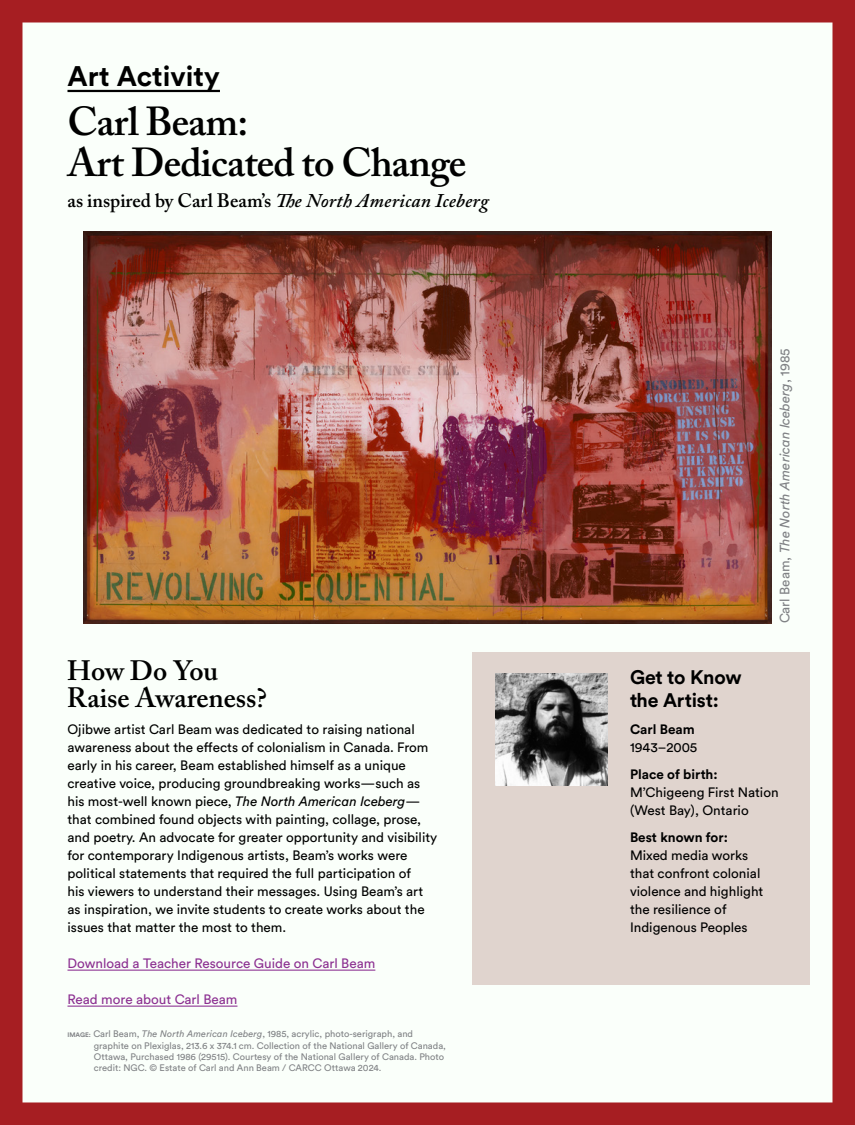
<style>
.page{position:relative;width:855px;height:1125px;background:#fff}
.page>*{position:absolute;margin:0;border:0;box-sizing:border-box;transform-origin:0 0}
.t1{font:600 40.2px/40.5px "Adobe Caslon Pro";letter-spacing:-.02em;color:#000}
.Body{font:700 28.05px "Circular Std";color:#000}
.Body-2{font:600 27.9px/27px "Adobe Caslon Pro";color:#000}
.t2{font:700 19.5px/22.5px "Circular Std";letter-spacing:-.01em;color:#000}
.Body-3{font:italic 600 19.35px "Adobe Caslon Pro";letter-spacing:.01em;color:#000}
.Body-4{font:13.5px/18px "Circular Std";color:#000}
.Get_to_Know_SubHead{font:13.5px/18px "Circular Std";color:#000}
.t3{font:13.5px "Circular Std";color:#8c3091}
.t4{font:13.5px "Circular Std Book Italic";color:#808285}
.t5{font:9.3px/11.2px "Circular Std";color:#808285}
.s1{font-style:normal}
.s2{font-family:"Circular Std"}
.s3{font-family:"Circular Std Book Italic"}
.s4{font-weight:700;font-size:6.45px}
.s5{font-weight:700}
</style>
<div class="page">
<img style="left:0;top:0;width:855px;height:1125px">
<hr style="left:68px;top:90px;width:152px;height:2px;background:#000">
<img style="left:495px;top:674px;width:113px;height:112px">
<p class="Body" style="left:68px;top:58px;width:154px">Art Activity</p>
<p class="t1" style="left:68px;top:101px;width:400px">Carl Beam:<br>Art Dedicated to Change</p>
<p class="Body-3" style="left:68px;top:189px;width:423px"><span class="s1">as inspired by Carl Beam’s</span> The North American Iceberg</p>
<p class="Body-2" style="left:67px;top:656px;width:202px">How Do You<br>Raise Awareness?</p>
<p class="t2" style="left:630px;top:665px;width:113px">Get to Know the Artist:</p>
<p class="t4" style="left:777px;top:623px;width:277px;rotate:-90deg"><span class="s2">Carl Beam,</span> The North American Iceberg<span class="s2">, 1985</span></p>
<p class="Body-4" style="left:68px;top:720px;width:371px">Ojibwe artist Carl Beam was dedicated to raising national awareness about the effects of colonialism in Canada. From early in his career, Beam established himself as a unique creative voice, producing groundbreaking works—such as his most-well known piece, <span class="s3">The North American Iceberg</span>— that combined found objects with painting, collage, prose, and poetry. An advocate for greater opportunity and visibility for contemporary Indigenous artists, Beam’s works were political statements that required the full participation of<br>his viewers to understand their messages. Using Beam’s art as inspiration, we invite students to create works about the issues that matter the most to them.</p>
<p class="t3" style="left:68px;top:955px;width:309px">Download a Teacher Resource Guide on Carl Beam</p>
<p class="t3" style="left:68px;top:991px;width:171px">Read more about Carl Beam</p>
<p class="t5" style="left:94px;top:1028px;width:354px;text-indent:-26px"><span class="s4">IMAGE:</span> Carl Beam, <span class="s3">The North American Iceberg</span>, 1985, acrylic, photo-serigraph, and graphite on Plexiglas, 213.6 x 374.1 cm. Collection of the National Gallery of Canada, Ottawa, Purchased 1986 (29515). Courtesy of the National Gallery of Canada. Photo credit: NGC. © Estate of Carl and Ann Beam / CARCC Ottawa 2024.</p>
<p class="Get_to_Know_SubHead" style="left:630px;top:720px;width:69px"><span class="s5">Carl Beam<br></span>1943–2005</p>
<p class="Get_to_Know_SubHead" style="left:630px;top:765px;width:150px"><span class="s5">Place of birth:<br></span>M’Chigeeng First Nation (West Bay), Ontario</p>
<p class="Get_to_Know_SubHead" style="left:630px;top:828px;width:135px"><span class="s5">Best known for:<br></span>Mixed media works that confront colonial violence and highlight the resilience of<br>Indigenous Peoples</p>
</div>
